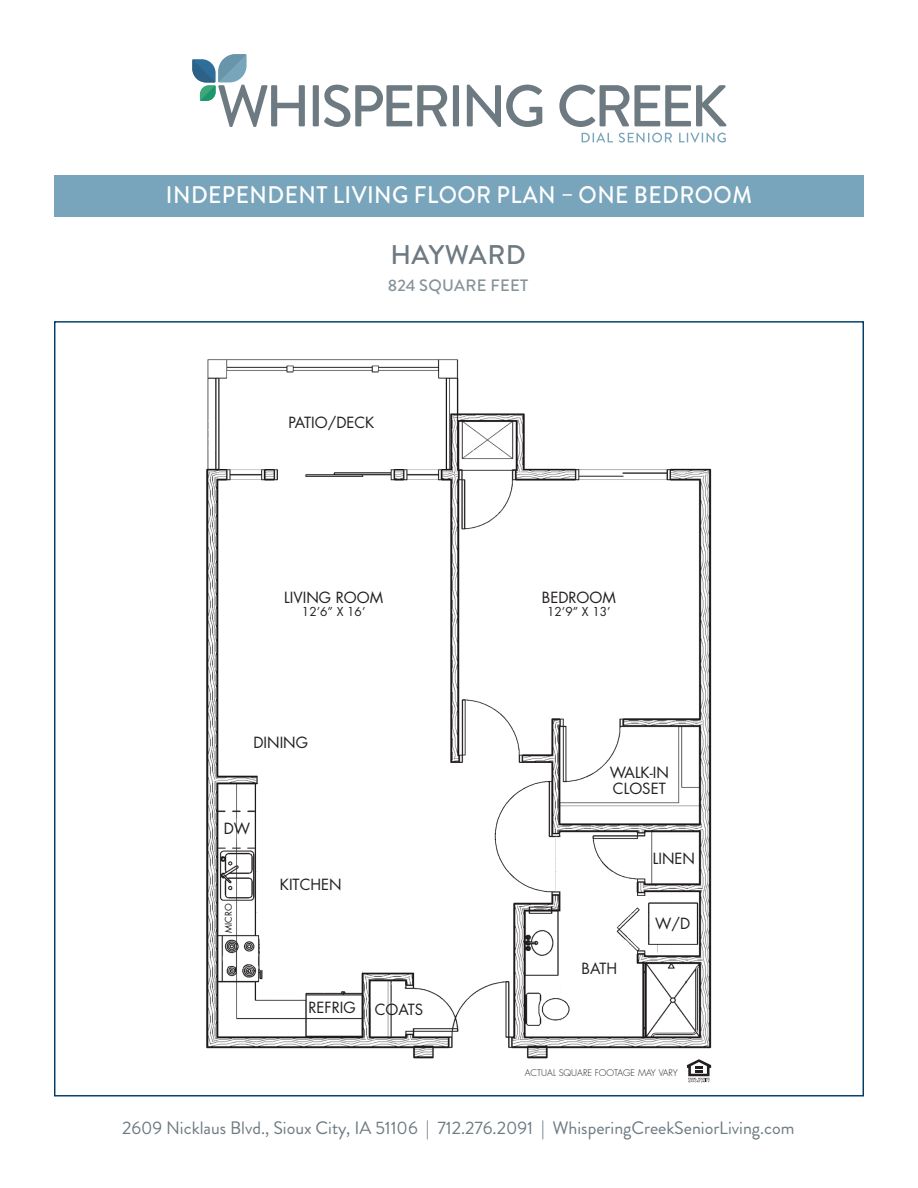
<style>
.page{position:relative;width:918px;height:1188px;background:#fff}
.page>*{position:absolute;margin:0;border:0;box-sizing:border-box;transform-origin:0 0}
.t1{font:500 27px "Brandon Grotesque";letter-spacing:.02em;color:#6d7a81}
.t2{font:500 24px "Brandon Grotesque";letter-spacing:.02em;color:#fff;scale:.94 1}
.t3{font:18px "Brandon Grotesque";color:#6d7a81}
.t4{font:500 16.5px "Brandon Grotesque";letter-spacing:.02em;color:#869299}
.t5{font:15px "Futura";color:#231f20}
.t6{font:12px "Futura";color:#231f20}
.t7{font:300 9px "Futura";color:#231f20}
.t8{font:9px "Futura";color:#231f20}
</style>
<div class="page">
<img style="left:206px;top:359px;width:506px;height:709px">
<svg style="left:687px;top:1059px;width:24px;height:23px"></svg>
<div style="left:54px;top:175px;width:810px;height:41px;background:#78a5bb"></div>
<div style="left:313px;top:85px;width:6px;height:41px;background:#6d7a81"></div>
<svg style="left:324px;top:85px;width:123px;height:42px"></svg>
<div style="left:453px;top:85px;width:6px;height:41px;background:#6d7a81"></div>
<svg style="left:467px;top:85px;width:75px;height:42px"></svg>
<svg style="left:559px;top:85px;width:167px;height:42px"></svg>
<svg style="left:192px;top:54px;width:113px;height:73px"></svg>
<svg style="left:582px;top:133px;width:31px;height:9px"></svg>
<svg style="left:619px;top:133px;width:53px;height:10px"></svg>
<svg style="left:679px;top:133px;width:47px;height:10px"></svg>
<p class="t2" style="left:166px;top:178px;width:625px">INDEPENDENT LIVING FLOOR PLAN – ONE BEDROOM</p>
<p class="t1" style="left:390px;top:236px;width:137px">HAYWARD</p>
<p class="t4" style="left:388px;top:273px;width:142px">824 SQUARE FEET</p>
<p class="t5" style="left:289px;top:412px;width:87px">PATIO/DECK</p>
<p class="t5" style="left:284px;top:587px;width:101px">LIVING ROOM</p>
<p class="t6" style="left:302px;top:604px;width:65px">12’6” X 16’</p>
<p class="t5" style="left:253px;top:732px;width:56px">DINING</p>
<p class="t5" style="left:224px;top:819px;width:28px">DW</p>
<p class="t8" style="left:222px;top:933px;width:31px;rotate:-90deg">MICRO</p>
<p class="t5" style="left:280px;top:874px;width:63px">KITCHEN</p>
<p class="t5" style="left:308px;top:997px;width:49px">REFRIG</p>
<p class="t5" style="left:375px;top:1000px;width:50px">COATS</p>
<p class="t5" style="left:542px;top:587px;width:76px">BEDROOM</p>
<p class="t6" style="left:547px;top:604px;width:65px">12’9” X 13’</p>
<p class="t5" style="left:610px;top:762px;width:61px">WALK-IN</p>
<p class="t5" style="left:613px;top:778px;width:54px">CLOSET</p>
<p class="t5" style="left:653px;top:848px;width:44px">LINEN</p>
<p class="t5" style="left:582px;top:958px;width:37px">BATH</p>
<p class="t5" style="left:655px;top:913px;width:37px">W/D</p>
<p class="t7" style="left:525px;top:1067px;width:155px">ACTUAL SQUARE FOOTAGE MAY VARY</p>
<p class="t3" style="left:122px;top:1115px;width:674px">2609 Nicklaus Blvd., Sioux City, IA 51106 | 712.276.2091 | WhisperingCreekSeniorLiving.com</p>
</div>
